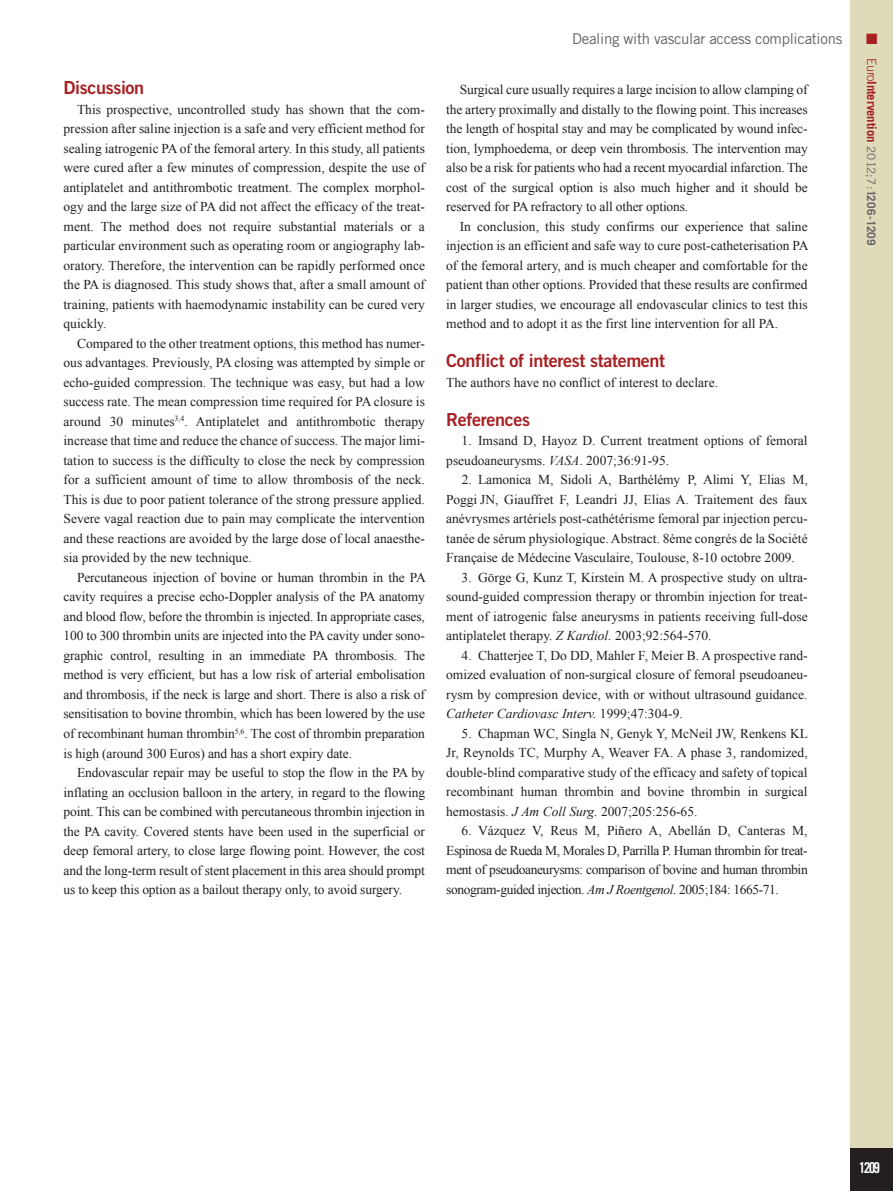
<style>
.page{position:relative;width:893px;height:1191px;background:#fff}
.page>*{position:absolute;margin:0;border:0;box-sizing:border-box;transform-origin:0 0}
.t1{font:18px "Trade Gothic LT Std Bd 2";letter-spacing:-.02em;color:#a72023}
.t2{font:15px "Trade Gothic LT Std";letter-spacing:-.02em;color:#636366}
.t3{font:15px "Trade Gothic LT Std Bd Cn 20";color:#fff}
.t4{font:15px "Zapf Dingbats ITC";color:#a72023}
.t5{font:13.5px/19.5px "Times New Roman";color:#231f20;text-align:justify}
.t6{font:700 12.75px "Trade Gothic LT Std";letter-spacing:-.01em;color:#a72023}
.s1{font-style:italic}
.s2{font-weight:300}
.s3{font-weight:400;font-size:11.7px;color:#636366}
.s4{font-size:11.7px;color:#636366}
</style>
<div class="page">
<div style="left:850px;top:0;width:43px;height:1191px;background:#dedaba"></div>
<div style="left:850px;top:1148px;width:43px;height:43px;background:#231f20"></div>
<h1 class="t1" style="left:64px;top:77px;width:82px">Discussion</h1>
<p class="t5" style="left:64px;top:99px;width:363px;text-indent:14px">This prospective, uncontrolled study has shown that the com&shy;pression after saline injection is a safe and very efficient method for sealing iatrogenic PA of the femoral artery. In this study, all patients were cured after a few minutes of compression, despite the use of antiplatelet and antithrombotic treatment. The complex morphol&shy;ogy and the large size of PA did not affect the efficacy of the treat&shy;ment. The method does not require substantial materials or a particular environment such as operating room or angiography lab&shy;oratory. Therefore, the intervention can be rapidly performed once the PA is diagnosed. This study shows that, after a small amount of training, patients with haemodynamic instability can be cured very quickly.</p>
<p class="t5" style="left:64px;top:333px;width:363px;text-indent:14px">Compared to the other treatment options, this method has numer&shy;ous advantages. Previously, PA closing was attempted by simple or echo-guided compression. The technique was easy, but had a low success rate. The mean compression time required for PA closure is around 30 minutes<sup>3,4</sup>. Antiplatelet and antithrombotic therapy increase that time and reduce the chance of success. The major limi&shy;tation to success is the difficulty to close the neck by compression for a sufficient amount of time to allow thrombosis of the neck.<br>This is due to poor patient tolerance of the strong pressure applied.<br>Severe vagal reaction due to pain may complicate the intervention and these reactions are avoided by the large dose of local anaesthe&shy;sia provided by the new technique.</p>
<p class="t5" style="left:64px;top:567px;width:364px;text-indent:14px">Percutaneous injection of bovine or human thrombin in the PA cavity requires a precise echo-Doppler analysis of the PA anatomy and blood flow, before the thrombin is injected. In appropriate cases, 100 to 300 thrombin units are injected into the PA cavity under sono&shy;graphic control, resulting in an immediate PA thrombosis. The method is very efficient, but has a low risk of arterial embolisation and thrombosis, if the neck is large and short. There is also a risk of sensitisation to bovine thrombin, which has been lowered by the use of recombinant human thrombin<sup>5,6</sup>. The cost of thrombin preparation is high (around 300 Euros) and has a short expiry date.</p>
<p class="t5" style="left:64px;top:762px;width:363px;text-indent:14px">Endovascular repair may be useful to stop the flow in the PA by inflating an occlusion balloon in the artery, in regard to the flowing point. This can be combined with percutaneous thrombin injection in the PA cavity. Covered stents have been used in the superficial or deep femoral artery, to close large flowing point. However, the cost and the long-term result of stent placement in this area should prompt us to keep this option as a bailout therapy only, to avoid surgery.</p>
<p class="t2" style="left:572px;top:30px;width:272px">Dealing with vascular access complications</p>
<p class="t5" style="left:446px;top:80px;width:363px;text-indent:14px">Surgical cure usually requires a large incision to allow clamping of the artery proximally and distally to the flowing point. This increases the length of hospital stay and may be complicated by wound infec&shy;tion, lymphoedema, or deep vein thrombosis. The intervention may also be a risk for patients who had a recent myocardial infarction. The cost of the surgical option is also much higher and it should be reserved for PA refractory to all other options.</p>
<p class="t5" style="left:446px;top:216px;width:364px;text-indent:14px">In conclusion, this study confirms our experience that saline injection is an efficient and safe way to cure post-catheterisation PA of the femoral artery, and is much cheaper and comfortable for the patient than other options. Provided that these results are confirmed in larger studies, we encourage all endovascular clinics to test this method and to adopt it as the first line intervention for all PA.</p>
<h1 class="t1" style="left:446px;top:350px;width:220px">Conflict of interest statement</h1>
<p class="t5" style="left:446px;top:372px;width:273px">The authors have no conflict of interest to declare.</p>
<h1 class="t1" style="left:446px;top:408px;width:85px">References</h1>
<p class="t5" style="left:446px;top:431px;width:363px;text-indent:15px">1. Imsand D, Hayoz D. Current treatment options of femoral pseudoaneurysms. <span class="s1">VASA</span>. 2007;36:91-95.</p>
<p class="t5" style="left:446px;top:470px;width:363px;text-indent:16px">2. Lamonica M, Sidoli A, Barthélémy P, Alimi Y, Elias M, Poggi JN, Giauffret F, Leandri JJ, Elias A. Traitement des faux anévrysmes artériels post-cathétérisme femoral par injection percu&shy;tanée de sérum physiologique. Abstract. 8ème congrès de la Société Française de Médecine Vasculaire, Toulouse, 8-10 octobre 2009.</p>
<p class="t5" style="left:446px;top:567px;width:363px;text-indent:15px">3. Görge G, Kunz T, Kirstein M. A prospective study on ultra&shy;sound-guided compression therapy or thrombin injection for treat&shy;ment of iatrogenic false aneurysms in patients receiving full-dose antiplatelet therapy. <span class="s1">Z Kardiol.</span> 2003;92:564-570.</p>
<p class="t5" style="left:446px;top:645px;width:363px;text-indent:15px">4. Chatterjee T, Do DD, Mahler F, Meier B. A prospective rand&shy;omized evaluation of non-surgical closure of femoral pseudoaneu&shy;rysm by compresion device, with or without ultrasound guidance.<br><span class="s1">Catheter Cardiovasc Interv.</span> 1999;47:304-9.</p>
<p class="t5" style="left:446px;top:723px;width:363px;text-indent:15px">5. Chapman WC, Singla N, Genyk Y, McNeil JW, Renkens KL Jr, Reynolds TC, Murphy A, Weaver FA. A phase 3, randomized, double-blind comparative study of the efficacy and safety of topical recombinant human thrombin and bovine thrombin in surgical hemostasis. <span class="s1">J Am Coll Surg.</span> 2007;205:256-65.</p>
<p class="t5" style="left:446px;top:821px;width:363px;text-indent:15px">6. Vázquez V, Reus M, Piñero A, Abellán D, Canteras M, Espinosa de Rueda M, Morales D, Parrilla P. Human thrombin for treat&shy;ment of pseudoaneurysms: comparison of bovine and human thrombin sonogram-guided injection. <span class="s1">Am J Roentgenol.</span> 2005;184: 1665-71.</p>
<p class="t4" style="left:866px;top:32px;width:13px">■</p>
<p class="t6" style="left:879px;top:58px;width:189px;rotate:90deg"><span class="s2">Euro</span>Intervention <span class="s3">2012;7:</span><span class="s4">1206-1209</span></p>
<p class="t3" style="left:859px;top:1158px;width:23px">1209</p>
</div>
